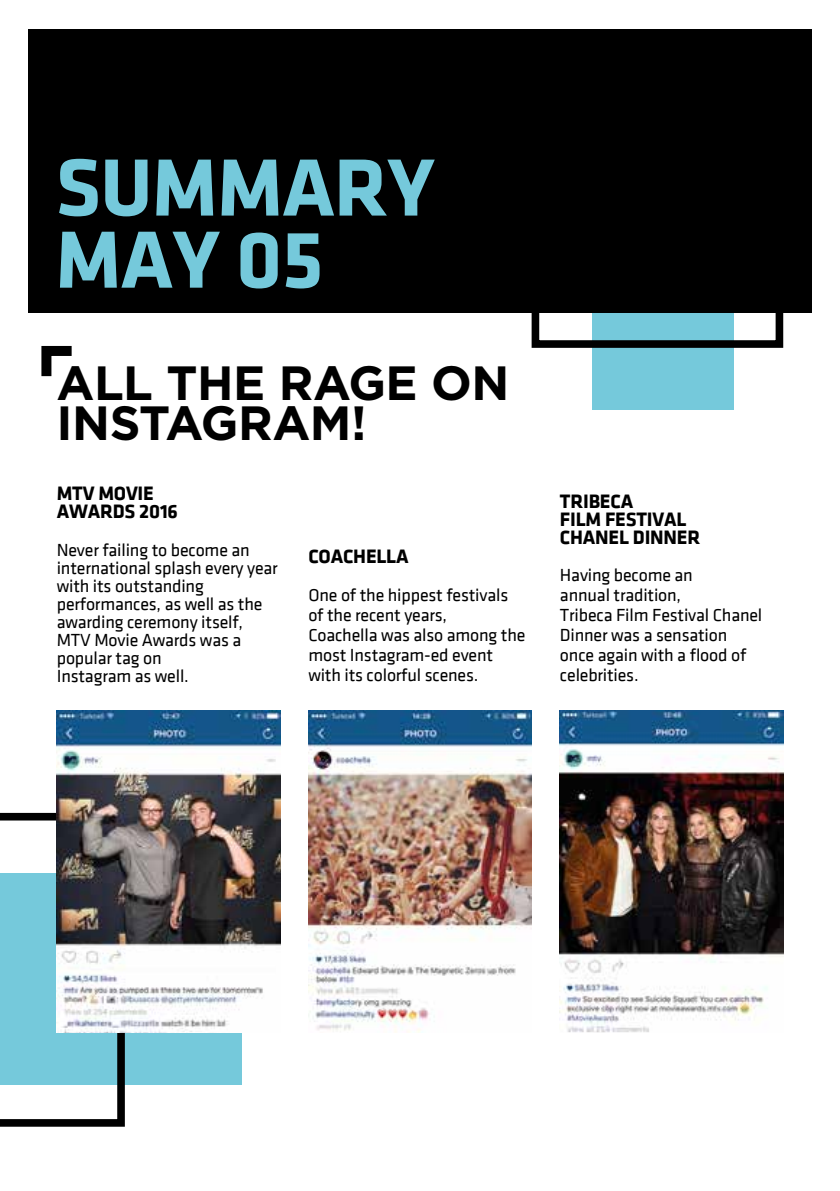
<style>
.page{position:relative;width:840px;height:1191px;background:#fff}
.page>*{position:absolute;margin:0;border:0;box-sizing:border-box;transform-origin:0 0}
.t1{font:700 84px/72px "Klavika Dot";letter-spacing:-.01em;color:#75c9db}
.t2{font:700 48px/40px "Gotham";letter-spacing:-.01em;color:#000}
.t3{font:700 20px/18px "Klavika Dot";letter-spacing:-.01em;color:#000}
.t4{font:18px/20px "Klavika Dot";letter-spacing:-.01em;color:#000}
</style>
<div class="page">
<div style="left:531px;top:189px;width:251px;height:159px;border:8px solid #000"></div>
<div style="left:591px;top:163px;width:142px;height:247px;background:#75c9db"></div>
<svg style="left:0;top:813px;width:125px;height:313px"></svg>
<svg style="left:41px;top:345px;width:31px;height:32px"></svg>
<div style="left:0;top:873px;width:241px;height:211px;background:#75c9db"></div>
<img style="left:57px;top:710px;width:223px;height:322px">
<img style="left:308px;top:710px;width:223px;height:322px">
<img style="left:559px;top:710px;width:223px;height:322px">
<div style="left:28px;top:29px;width:782px;height:283px;background:#000"></div>
<h1 class="t1" style="left:55px;top:152px;width:381px">SUMMARY<br>MAY 05</h1>
<h2 class="t2" style="left:57px;top:362px;width:454px">ALL THE RAGE ON<br>INSTAGRAM!</h2>
<p class="t3" style="left:57px;top:485px;width:123px">MTV MOVIE<br>AWARDS 2016</p>
<p class="t4" style="left:57px;top:541px;width:222px;line-height:18px">Never failing to become an international splash every year with its outstanding performances, as well as the awarding ceremony itself,<br>MTV Movie Awards was a popular tag on<br>Instagram as well.</p>
<p class="t3" style="left:308px;top:547px;width:102px">COACHELLA</p>
<p class="t4" style="left:308px;top:585px;width:218px">One of the hippest festivals of the recent years,<br>Coachella was also among the most Instagram-ed event with its colorful scenes.</p>
<p class="t3" style="left:559px;top:492px;width:142px">TRIBECA<br>FILM FESTIVAL<br>CHANEL DINNER</p>
<p class="t4" style="left:559px;top:565px;width:204px">Having become an<br>annual tradition,<br>Tribeca Film Festival Chanel<br>Dinner was a sensation once again with a flood of celebrities.</p>
</div>
